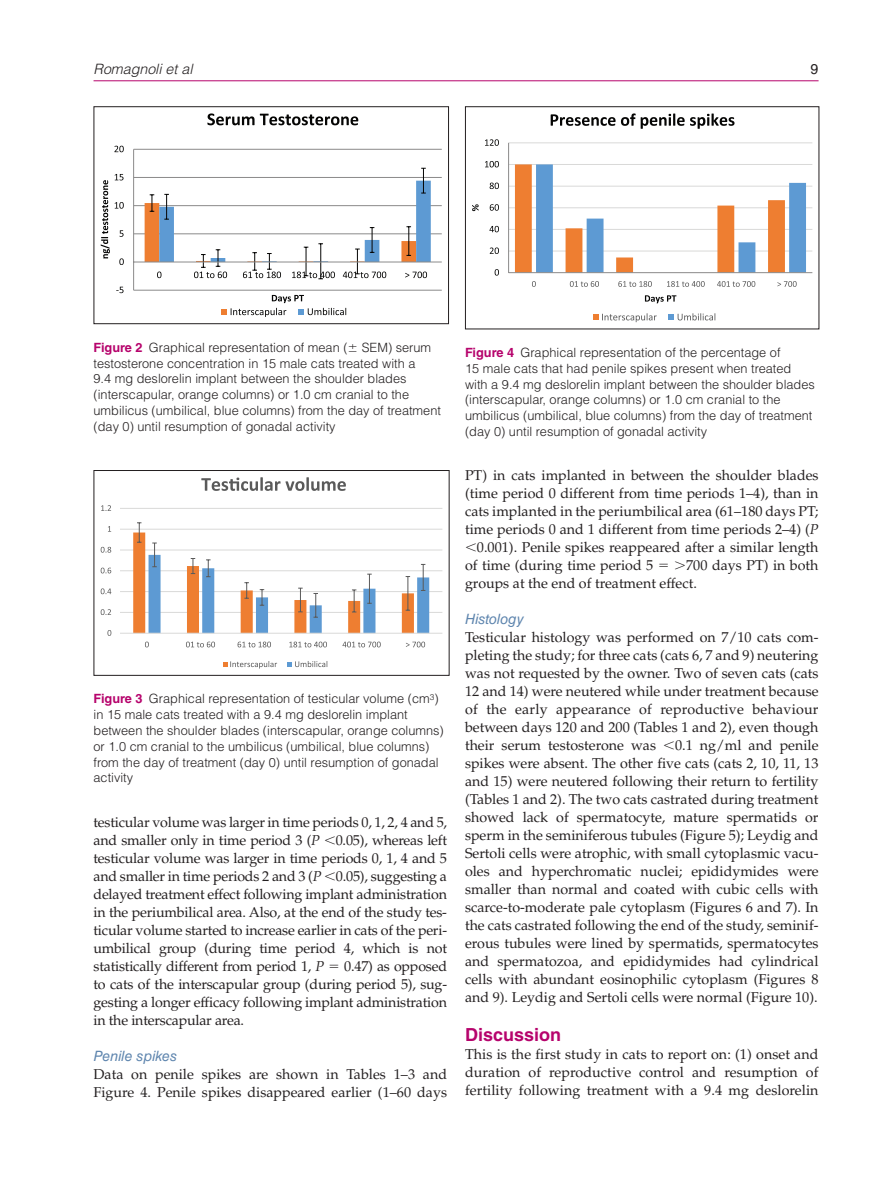
<style>
.page{position:relative;width:893px;height:1191px;background:#fff}
.page>*{position:absolute;margin:0;border:0;box-sizing:border-box;transform-origin:0 0}
.t1{font:700 18px "Helvetica LT Std";color:#b6036c}
.t2{font:14.25px/18px "Palatino LT Std";color:#231f20;text-align:justify}
.t3{font:italic 14.25px "Helvetica LT Std";color:#5e85ae}
.t4{font:italic 300 14.25px "Helvetica LT Std";color:#231f20}
.t5{font:14.25px "Helvetica LT Std";color:#231f20}
.t6{font:300 12.75px/15.8px "Helvetica LT Std";color:#231f20}
.s1{font-weight:700;color:#b6036c}
.s2{font-style:italic}
</style>
<div class="page">
<hr style="left:94px;top:80px;width:725px;height:1px;background:#b6036c">
<hr style="left:134px;top:149px;width:308px;height:1px;background:#8b8a8a">
<hr style="left:134px;top:177px;width:308px;height:1px;background:#8b8a8a">
<hr style="left:134px;top:205px;width:308px;height:1px;background:#8b8a8a">
<hr style="left:134px;top:233px;width:308px;height:1px;background:#8b8a8a">
<hr style="left:134px;top:290px;width:308px;height:1px;background:#8b8a8a">
<hr style="left:133px;top:149px;width:1px;height:141px;background:#8b8a8a">
<hr style="left:134px;top:262px;width:308px;height:1px;background:#8b8a8a">
<svg style="left:116px;top:287px;width:8px;height:6px"></svg>
<svg style="left:114px;top:146px;width:10px;height:6px"></svg>
<svg style="left:145px;top:168px;width:286px;height:111px"></svg>
<svg style="left:101px;top:174px;width:23px;height:91px"></svg>
<svg style="left:207px;top:113px;width:151px;height:12px"></svg>
<svg style="left:221px;top:295px;width:125px;height:22px"></svg>
<div style="left:94px;top:106px;width:355px;height:218px;border:1px solid #231f20"></div>
<hr style="left:120px;top:508px;width:322px;height:1px;background:#d9d9d8">
<hr style="left:120px;top:529px;width:322px;height:1px;background:#d9d9d8">
<hr style="left:120px;top:549px;width:322px;height:1px;background:#d9d9d8">
<hr style="left:120px;top:570px;width:322px;height:1px;background:#d9d9d8">
<hr style="left:120px;top:591px;width:322px;height:1px;background:#d9d9d8">
<hr style="left:120px;top:612px;width:322px;height:1px;background:#d9d9d8">
<svg style="left:133px;top:522px;width:296px;height:111px"></svg>
<hr style="left:120px;top:633px;width:322px;height:1px;background:#d9d9d8">
<svg style="left:107px;top:630px;width:4px;height:6px"></svg>
<svg style="left:101px;top:609px;width:10px;height:6px"></svg>
<svg style="left:101px;top:588px;width:10px;height:6px"></svg>
<svg style="left:101px;top:567px;width:10px;height:6px"></svg>
<svg style="left:101px;top:547px;width:10px;height:5px"></svg>
<svg style="left:101px;top:505px;width:10px;height:6px"></svg>
<svg style="left:145px;top:641px;width:4px;height:6px"></svg>
<svg style="left:186px;top:641px;width:29px;height:6px"></svg>
<svg style="left:238px;top:641px;width:33px;height:6px"></svg>
<svg style="left:289px;top:641px;width:38px;height:6px"></svg>
<svg style="left:342px;top:641px;width:39px;height:6px"></svg>
<svg style="left:406px;top:641px;width:19px;height:6px"></svg>
<svg style="left:201px;top:477px;width:145px;height:14px"></svg>
<svg style="left:223px;top:661px;width:54px;height:7px"></svg>
<svg style="left:287px;top:661px;width:41px;height:6px"></svg>
<div style="left:94px;top:470px;width:355px;height:205px;border:1px solid #231f20"></div>
<hr style="left:509px;top:142px;width:303px;height:1px;background:#d9d9d8">
<hr style="left:509px;top:164px;width:303px;height:1px;background:#d9d9d8">
<hr style="left:509px;top:186px;width:303px;height:1px;background:#d9d9d8">
<hr style="left:509px;top:207px;width:303px;height:1px;background:#d9d9d8">
<hr style="left:509px;top:229px;width:303px;height:1px;background:#d9d9d8">
<hr style="left:509px;top:251px;width:303px;height:1px;background:#d9d9d8">
<svg style="left:515px;top:164px;width:291px;height:108px"></svg>
<hr style="left:508px;top:143px;width:1px;height:130px;background:#8b8a8a">
<hr style="left:509px;top:272px;width:303px;height:1px;background:#8b8a8a">
<svg style="left:495px;top:269px;width:4px;height:6px"></svg>
<svg style="left:490px;top:247px;width:9px;height:7px"></svg>
<svg style="left:489px;top:226px;width:10px;height:6px"></svg>
<svg style="left:490px;top:204px;width:9px;height:7px"></svg>
<svg style="left:490px;top:183px;width:9px;height:6px"></svg>
<svg style="left:485px;top:161px;width:14px;height:6px"></svg>
<svg style="left:485px;top:139px;width:14px;height:7px"></svg>
<svg style="left:532px;top:281px;width:4px;height:6px"></svg>
<svg style="left:570px;top:281px;width:29px;height:6px"></svg>
<svg style="left:618px;top:281px;width:34px;height:6px"></svg>
<svg style="left:667px;top:281px;width:38px;height:6px"></svg>
<svg style="left:717px;top:281px;width:38px;height:6px"></svg>
<svg style="left:777px;top:281px;width:20px;height:6px"></svg>
<svg style="left:472px;top:204px;width:7px;height:7px"></svg>
<svg style="left:645px;top:295px;width:31px;height:8px"></svg>
<svg style="left:551px;top:113px;width:183px;height:16px"></svg>
<svg style="left:593px;top:313px;width:64px;height:9px"></svg>
<svg style="left:668px;top:313px;width:47px;height:7px"></svg>
<div style="left:465px;top:106px;width:354px;height:223px;border:1px solid #231f20"></div>
<p class="t4" style="left:94px;top:60px;width:100px">Romagnoli et al</p>
<p class="t5" style="left:811px;top:61px;width:9px">9</p>
<p class="t6" style="left:94px;top:339px;width:349px"><span class="s1">Figure 2</span> Graphical representation of mean ( SEM) serum testosterone concentration in 15 male cats treated with a<br>9.4 mg deslorelin implant between the shoulder blades (interscapular, orange columns) or 1.0 cm cranial to the umbilicus (umbilical, blue columns) from the day of treatment (day 0) until resumption of gonadal activity</p>
<p class="t6" style="left:94px;top:691px;width:352px"><span class="s1">Figure 3</span> Graphical representation of testicular volume (cm<sup>3</sup>) in 15 male cats treated with a 9.4 mg deslorelin implant between the shoulder blades (interscapular, orange columns) or 1.0 cm cranial to the umbilicus (umbilical, blue columns) from the day of treatment (day 0) until resumption of gonadal activity</p>
<p class="t2" style="left:94px;top:813px;width:355px">testicular volume was larger in time periods 0, 1, 2, 4 and 5, and smaller only in time period 3 (<span class="s2">P</span> 0.05), whereas left testicular volume was larger in time periods 0, 1, 4 and 5 and smaller in time periods 2 and 3 (<span class="s2">P</span> 0.05), suggesting a delayed treatment effect following implant administration in the periumbilical area. Also, at the end of the study tes&shy;ticular volume started to increase earlier in cats of the peri&shy;umbilical group (during time period 4, which is not statistically different from period 1, <span class="s2">P</span></p>
<p class="t2" style="left:94px;top:957px;width:355px;text-indent:251px">0.47) as opposed to cats of the interscapular group (during period 5), sug&shy;gesting a longer efficacy following implant administration in the interscapular area.</p>
<p class="t3" style="left:94px;top:1047px;width:85px">Penile spikes</p>
<p class="t2" style="left:94px;top:1065px;width:355px">Data on penile spikes are shown in Tables 1–3 and<br>Figure 4. Penile spikes disappeared earlier (1–60 days</p>
<p class="t6" style="left:465px;top:344px;width:351px"><span class="s1">Figure 4</span> Graphical representation of the percentage of<br>15 male cats that had penile spikes present when treated with a 9.4 mg deslorelin implant between the shoulder blades (interscapular, orange columns) or 1.0 cm cranial to the umbilicus (umbilical, blue columns) from the day of treatment (day 0) until resumption of gonadal activity</p>
<p class="t2" style="left:465px;top:466px;width:355px">PT) in cats implanted in between the shoulder blades</p>
<p class="t2" style="left:465px;top:484px;width:355px">(time period 0 different from time periods 1–4), than in</p>
<p class="t2" style="left:465px;top:502px;width:355px">cats implanted in the periumbilical area (61–180 days PT;</p>
<p class="t2" style="left:465px;top:520px;width:355px">time periods 0 and 1 different from time periods 2–4) (<span class="s2">P</span></p>
<p class="t2" style="left:477px;top:538px;width:343px">0.001). Penile spikes reappeared after a similar length</p>
<p class="t2" style="left:465px;top:556px;width:190px">of time (during time period 5</p>
<p class="t2" style="left:465px;top:556px;width:355px;text-indent:221px">700 days PT) in both groups at the end of treatment effect.</p>
<p class="t3" style="left:465px;top:611px;width:60px">Histology</p>
<p class="t2" style="left:465px;top:628px;width:355px">Testicular histology was performed on 7/10 cats com&shy;pleting the study; for three cats (cats 6, 7 and 9) neutering was not requested by the owner. Two of seven cats (cats 12 and 14) were neutered while under treatment because of the early appearance of reproductive behaviour between days 120 and 200 (Tables 1 and 2), even though their serum testosterone was</p>
<p class="t2" style="left:465px;top:736px;width:355px;text-indent:210px">0.1 ng/ml and penile spikes were absent. The other five cats (cats 2, 10, 11, 13 and 15) were neutered following their return to fertility (Tables 1 and 2). The two cats castrated during treatment showed lack of spermatocyte, mature spermatids or sperm in the seminiferous tubules (Figure 5); Leydig and Sertoli cells were atrophic, with small cytoplasmic vacu&shy;oles and hyperchromatic nuclei; epididymides were smaller than normal and coated with cubic cells with scarce-to-moderate pale cytoplasm (Figures 6 and 7). In the cats castrated following the end of the study, seminif&shy;erous tubules were lined by spermatids, spermatocytes and spermatozoa, and epididymides had cylindrical cells with abundant eosinophilic cytoplasm (Figures 8 and 9). Leydig and Sertoli cells were normal (Figure 10).</p>
<p class="t1" style="left:465px;top:1024px;width:98px">Discussion</p>
<p class="t2" style="left:465px;top:1045px;width:355px">This is the first study in cats to report on: (1) onset and duration of reproductive control and resumption of fertility following treatment with a 9.4 mg deslorelin</p>
</div>
